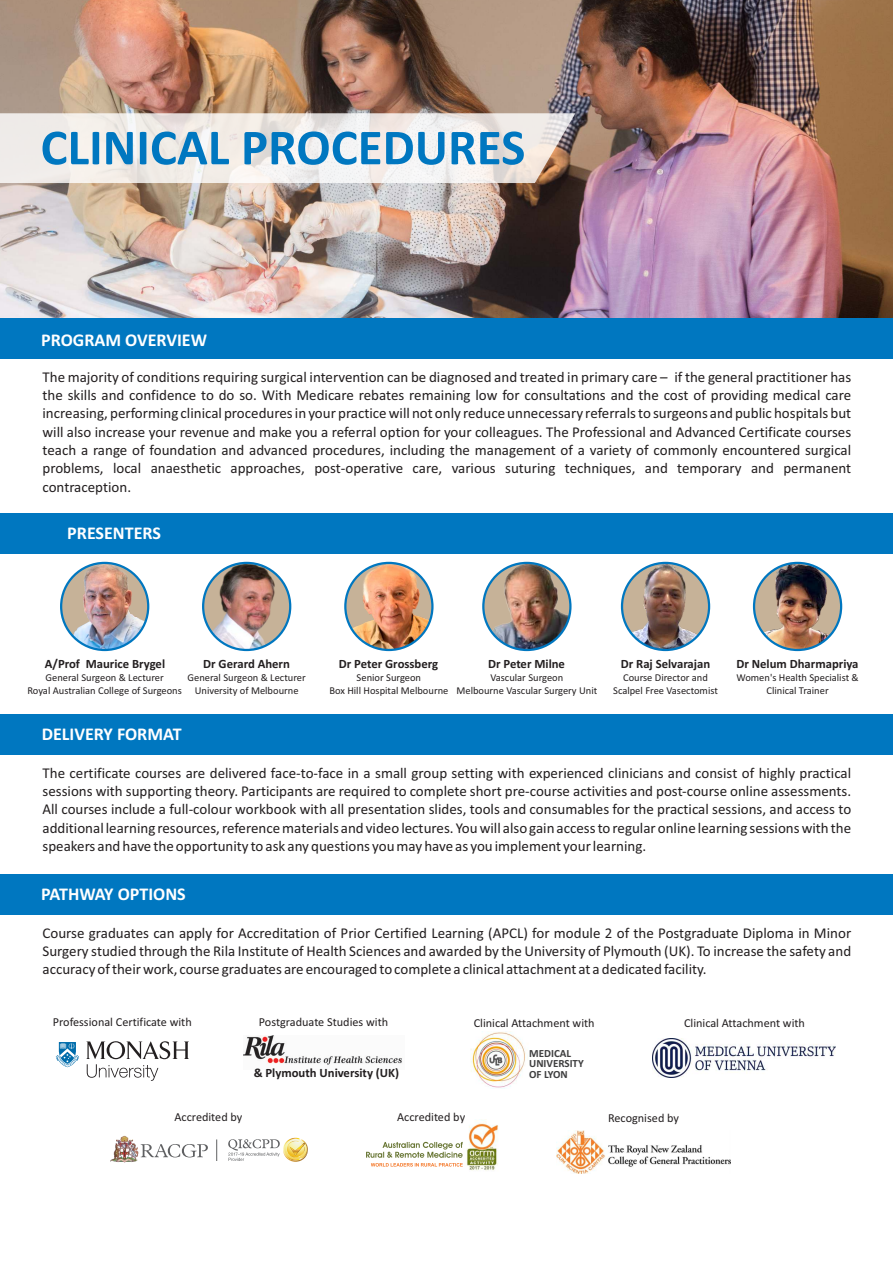
<style>
.page{position:relative;width:893px;height:1263px;background:#fff}
.page>*{position:absolute;margin:0;border:0;box-sizing:border-box;transform-origin:0 0}
.t1{font:700 51px "Calibri";color:#0077c0}
.t2{font:700 18px "Calibri";color:#fff}
.t3{font:15px/18.3px "Calibri";color:#231f20;text-align:justify}
.t4{font:700 12.75px "Calibri";color:#231f20}
.t5{font:12.15px "Calibri";color:#231f20}
.t6{font:700 10.95px/10.6px "Calibri";color:#3e3e3f}
.t7{font:10.5px/12.8px "Calibri";color:#231f20;text-align:center}
</style>
<div class="page">
<div style="left:0;top:318px;width:893px;height:41px;background:#0077c0"></div>
<div style="left:0;top:714px;width:893px;height:41px;background:#0077c0"></div>
<div style="left:0;top:513px;width:893px;height:41px;background:#0077c0"></div>
<img style="left:0;top:0;width:893px;height:318px">
<svg style="left:0;top:113px;width:575px;height:70px"></svg>
<div style="left:0;top:874px;width:893px;height:41px;background:#0077c0"></div>
<svg style="left:56px;top:1042px;width:23px;height:25px"></svg>
<svg style="left:86px;top:1041px;width:103px;height:40px"></svg>
<img style="left:556px;top:1130px;width:175px;height:44px">
<img style="left:471px;top:1031px;width:57px;height:57px">
<img style="left:243px;top:1035px;width:159px;height:31px">
<img style="left:653px;top:1038px;width:183px;height:39px">
<img style="left:110px;top:1135px;width:29px;height:28px">
<svg style="left:141px;top:1144px;width:67px;height:13px"></svg>
<svg style="left:216px;top:1139px;width:1px;height:22px"></svg>
<svg style="left:228px;top:1138px;width:80px;height:24px"></svg>
<svg style="left:366px;top:1142px;width:97px;height:24px"></svg>
<img style="left:466px;top:1119px;width:33px;height:52px">
<img style="left:345px;top:564px;width:85px;height:86px">
<div style="left:344px;top:562px;width:90px;height:89px;border:2px solid #0077c0;border-radius:50%"></div>
<img style="left:622px;top:563px;width:87px;height:87px;border-radius:50%">
<div style="left:621px;top:562px;width:89px;height:89px;border:2px solid #0077c0;border-radius:50%"></div>
<img style="left:754px;top:563px;width:87px;height:87px;border-radius:50%">
<div style="left:753px;top:562px;width:89px;height:89px;border:2px solid #0077c0;border-radius:50%"></div>
<img style="left:65px;top:563px;width:79px;height:87px">
<div style="left:60px;top:562px;width:89px;height:89px;border:2px solid #0077c0;border-radius:50%"></div>
<svg style="left:203px;top:563px;width:87px;height:87px"></svg>
<img style="left:209px;top:563px;width:69px;height:87px">
<div style="left:202px;top:562px;width:89px;height:89px;border:2px solid #0077c0;border-radius:50%"></div>
<svg style="left:483px;top:563px;width:87px;height:87px"></svg>
<img style="left:492px;top:563px;width:78px;height:87px">
<div style="left:482px;top:562px;width:89px;height:89px;border:2px solid #0077c0;border-radius:50%"></div>
<h1 class="t1" style="left:41px;top:126px;width:486px">CLINICAL PROCEDURES</h1>
<p class="t2" style="left:41px;top:332px;width:167px">PROGRAM OVERVIEW</p>
<p class="t3" style="left:42px;top:369px;width:810px">The majority of conditions requiring surgical intervention can be diagnosed and treated in primary care – if the general practitioner has the skills and confidence to do so. With Medicare rebates remaining low for consultations and the cost of providing medical care increasing, performing clinical procedures in your practice will not only reduce unnecessary referrals to surgeons and public hospitals but will also increase your revenue and make you a referral option for your colleagues. The Professional and Advanced Certificate courses teach a range of foundation and advanced procedures, including the management of a variety of commonly encountered surgical problems, local anaesthetic approaches, post-operative care, various suturing techniques, and temporary and permanent contraception.</p>
<p class="t2" style="left:67px;top:526px;width:95px">PRESENTERS</p>
<p class="t4" style="left:45px;top:658px;width:122px">A/Prof Maurice Brygel</p>
<p class="t7" style="left:27px;top:672px;width:156px">General Surgeon &amp; Lecturer<br>Royal Australian College of Surgeons</p>
<p class="t4" style="left:203px;top:658px;width:88px">Dr Gerard Ahern</p>
<p class="t7" style="left:188px;top:672px;width:120px">General Surgeon &amp; Lecturer<br>University of Melbourne</p>
<p class="t2" style="left:42px;top:727px;width:141px">DELIVERY FORMAT</p>
<p class="t4" style="left:339px;top:658px;width:101px">Dr Peter Grossberg</p>
<p class="t7" style="left:329px;top:672px;width:121px">Senior Surgeon<br>Box Hill Hospital Melbourne</p>
<p class="t4" style="left:488px;top:658px;width:78px">Dr Peter Milne</p>
<p class="t7" style="left:456px;top:672px;width:142px">Vascular Surgeon<br>Melbourne Vascular Surgery Unit</p>
<p class="t4" style="left:621px;top:658px;width:91px">Dr Raj Selvarajan</p>
<p class="t7" style="left:613px;top:672px;width:106px">Course Director and<br>Scalpel Free Vasectomist</p>
<p class="t4" style="left:736px;top:658px;width:124px">Dr Nelum Dharmapriya</p>
<p class="t7" style="left:736px;top:672px;width:124px">Women's Health Specialist &amp;<br>Clinical Trainer</p>
<p class="t3" style="left:42px;top:765px;width:810px">The certificate courses are delivered face-to-face in a small group setting with experienced clinicians and consist of highly practical sessions with supporting theory. Participants are required to complete short pre-course activities and post-course online assessments.<br>All courses include a full-colour workbook with all presentation slides, tools and consumables for the practical sessions, and access to additional learning resources, reference materials and video lectures. You will also gain access to regular online learning sessions with the speakers and have the opportunity to ask any questions you may have as you implement your learning.</p>
<p class="t2" style="left:41px;top:886px;width:146px">PATHWAY OPTIONS</p>
<p class="t3" style="left:43px;top:925px;width:810px">Course graduates can apply for Accreditation of Prior Certified Learning (APCL) for module 2 of the Postgraduate Diploma in Minor Surgery studied through the Rila Institute of Health Sciences and awarded by the University of Plymouth (UK). To increase the safety and accuracy of their work, course graduates are encouraged to complete a clinical attachment at a dedicated facility.</p>
<p class="t5" style="left:53px;top:1016px;width:140px">Professional Certificate with</p>
<p class="t5" style="left:259px;top:1016px;width:131px">Postgraduate Studies with</p>
<p class="t5" style="left:474px;top:1018px;width:122px">Clinical Attachment with</p>
<p class="t4" style="left:254px;top:1068px;width:147px">&amp; Plymouth University (UK)</p>
<p class="t6" style="left:529px;top:1048px;width:56px">MEDICAL<br>UNIVERSITY<br>OF LYON</p>
<p class="t5" style="left:684px;top:1018px;width:122px">Clinical Attachment with</p>
<p class="t5" style="left:397px;top:1112px;width:70px">Accredited by</p>
<p class="t5" style="left:174px;top:1112px;width:70px">Accredited by</p>
<p class="t5" style="left:608px;top:1112px;width:72px">Recognised by</p>
</div>
